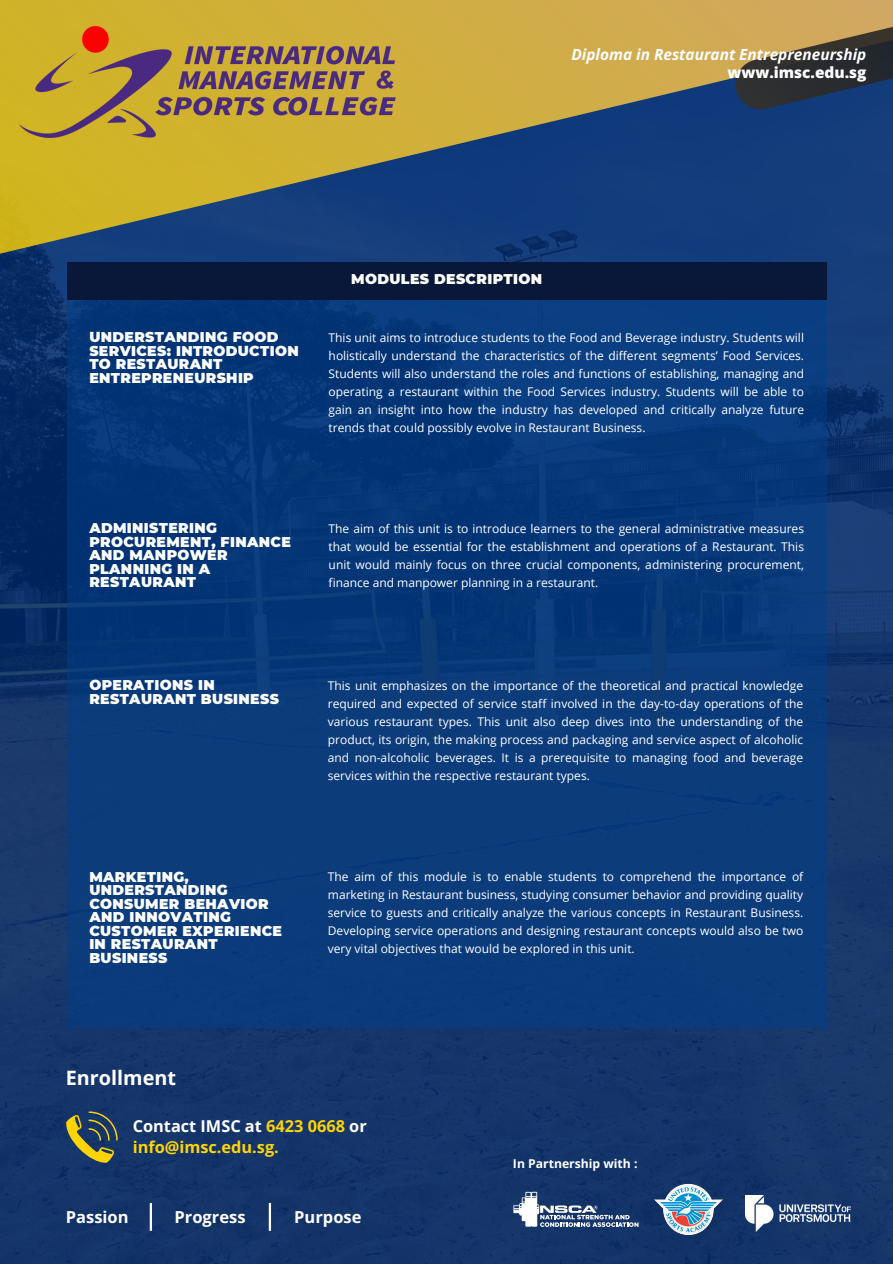
<style>
.page{position:relative;width:893px;height:1264px;background:#fff}
.page>*{position:absolute;margin:0;border:0;box-sizing:border-box;transform-origin:0 0}
.t1{font:700 19.8px "Open Sans";color:#fff}
.t2{font:700 16.5px "Open Sans";color:#fff}
.t3{font:700 16.35px/21px "Open Sans";color:#ffd500}
.t4{font:italic 700 15.45px "Open Sans";color:#fff}
.t5{font:800 15.45px "Open Sans";color:#fff}
.t6{font:900 14.1px/13.5px "Montserrat";letter-spacing:.025em;color:#fff}
.t7{font:700 12.15px "Open Sans";color:#fff}
.t8{font:12px/18px "Open Sans";color:#fff;text-align:justify}
.s1{color:#fff}
</style>
<div class="page">
<img style="left:0;top:263px;width:892px;height:1000px">
<svg style="left:0;top:0;width:892px;height:263px;background:#6a715d"></svg>
<svg style="left:735px;top:9px;width:157px;height:100px;background:#665d49"></svg>
<div style="left:67px;top:262px;width:759px;height:765px;background:#0a3b7a"></div>
<div style="left:67px;top:262px;width:759px;height:38px;background:#091839"></div>
<img style="left:20px;top:26px;width:376px;height:111px">
<img style="left:654px;top:1183px;width:70px;height:53px">
<svg style="left:66px;top:1111px;width:52px;height:51px;background:#59644b"></svg>
<img style="left:745px;top:1195px;width:105px;height:36px">
<hr style="left:150px;top:1202px;width:2px;height:28px;background:#fff">
<hr style="left:269px;top:1202px;width:2px;height:28px;background:#fff">
<svg style="left:513px;top:1191px;width:125px;height:35px"></svg>
<p class="t4" style="left:571px;top:44px;width:296px">Diploma in Restaurant Entrepreneurship</p>
<p class="t5" style="left:727px;top:62px;width:140px">www.imsc.edu.sg</p>
<p class="t6" style="left:89px;top:330px;width:211px">UNDERSTANDING FOOD<br>SERVICES: INTRODUCTION<br>TO RESTAURANT</p>
<p class="t6" style="left:89px;top:371px;width:166px">ENTREPRENEURSHIP</p>
<p class="t6" style="left:351px;top:272px;width:192px">MODULES DESCRIPTION</p>
<p class="t8" style="left:328px;top:328px;width:477px">This unit aims to introduce students to the Food and Beverage industry. Students will holistically understand the characteristics of the different segments’ Food Services.<br>Students will also understand the roles and functions of establishing, managing and operating a restaurant within the Food Services industry. Students will be able to gain an insight into how the industry has developed and critically analyze future trends that could possibly evolve in Restaurant Business.</p>
<p class="t6" style="left:89px;top:521px;width:203px">ADMINISTERING<br>PROCUREMENT, FINANCE<br>AND MANPOWER<br>PLANNING IN A<br>RESTAURANT</p>
<p class="t8" style="left:328px;top:519px;width:477px">The aim of this unit is to introduce learners to the general administrative measures that would be essential for the establishment and operations of a Restaurant. This unit would mainly focus on three crucial components, administering procurement, finance and manpower planning in a restaurant.</p>
<p class="t6" style="left:89px;top:678px;width:191px">OPERATIONS IN<br>RESTAURANT BUSINESS</p>
<p class="t8" style="left:328px;top:676px;width:477px">This unit emphasizes on the importance of the theoretical and practical knowledge required and expected of service staff involved in the day-to-day operations of the various restaurant types. This unit also deep dives into the understanding of the product, its origin, the making process and packaging and service aspect of alcoholic and non-alcoholic beverages. It is a prerequisite to managing food and beverage services within the respective restaurant types.</p>
<p class="t6" style="left:89px;top:869px;width:194px">MARKETING,<br>UNDERSTANDING<br>CONSUMER BEHAVIOR<br>AND INNOVATING<br>CUSTOMER EXPERIENCE<br>IN RESTAURANT<br>BUSINESS</p>
<p class="t8" style="left:328px;top:867px;width:477px">The aim of this module is to enable students to comprehend the importance of marketing in Restaurant business, studying consumer behavior and providing quality service to guests and critically analyze the various concepts in Restaurant Business.<br>Developing service operations and designing restaurant concepts would also be two very vital objectives that would be explored in this unit.</p>
<p class="t1" style="left:66px;top:1063px;width:112px">Enrollment</p>
<p class="t3" style="left:133px;top:1114px;width:235px"><span class="s1">Contact IMSC at</span> 6423 0668 <span class="s1">or </span>info@imsc.edu.sg.</p>
<p class="t2" style="left:66px;top:1204px;width:64px">Passion</p>
<p class="t2" style="left:174px;top:1204px;width:72px">Progress</p>
<p class="t2" style="left:294px;top:1204px;width:69px">Purpose</p>
<p class="t7" style="left:513px;top:1155px;width:126px">In Partnership with :</p>
</div>
